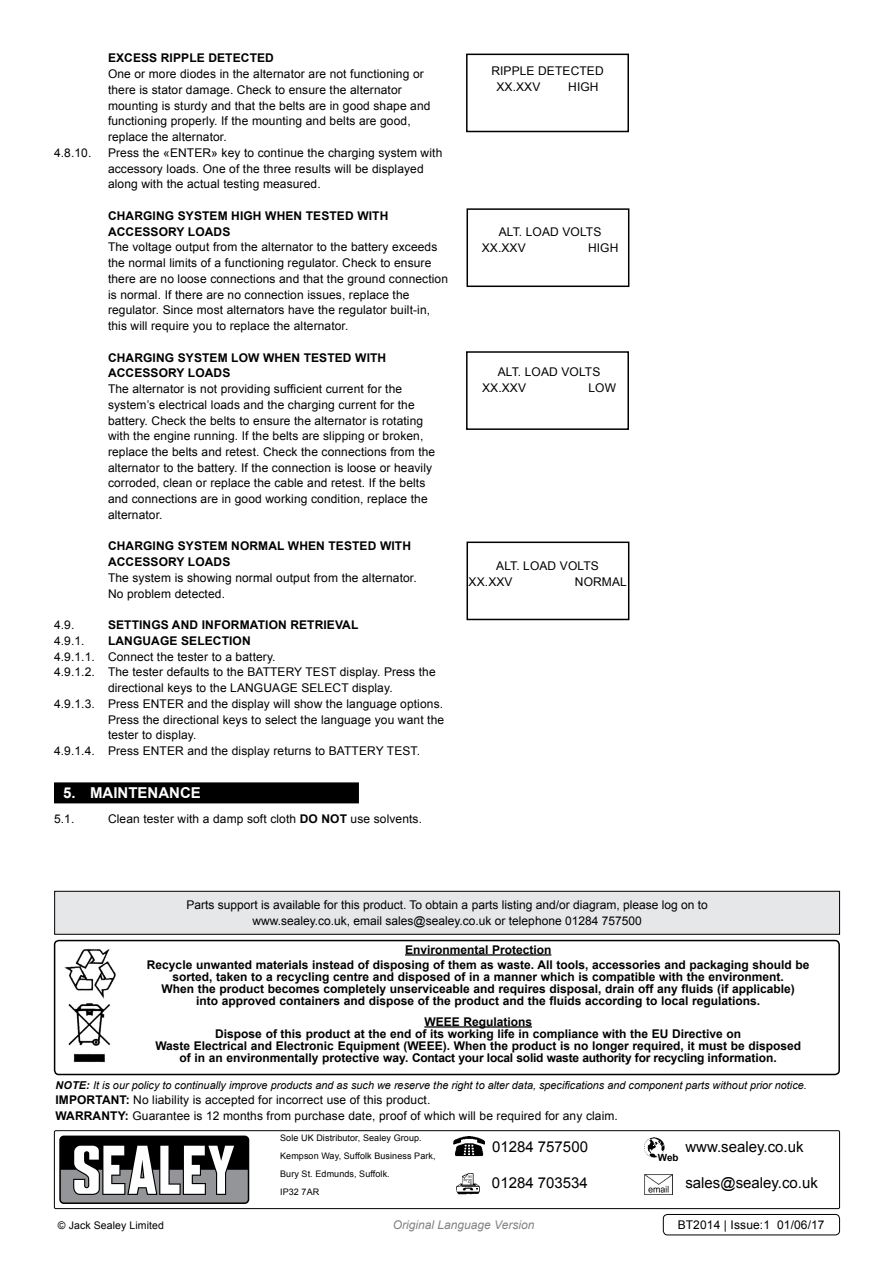
<style>
.page{position:relative;width:893px;height:1263px;background:#fff}
.page>*{position:absolute;margin:0;border:0;box-sizing:border-box;transform-origin:0 0}
.t1{font:15px "Arial";color:#000}
.t2{font:700 15px "Arial";color:#fff}
.t3{font:12px/15.8px "Arial";letter-spacing:.01em;color:#000}
.t4{font:700 12px/12px "Arial";color:#000}
.t5{font:italic 12px "Arial";color:#808285}
.t6{font:italic 10.8px "Arial";color:#000}
.t7{font:10.5px "Arial";letter-spacing:.01em;color:#000}
.t8{font:700 9.9px "Arial";color:#000}
.t9{font:9px/18px "Arial";letter-spacing:.01em;color:#000}
.s1{font-weight:700}
</style>
<div class="page">
<div style="left:54px;top:1130px;width:786px;height:79px;border:1px solid #000;border-radius:2px"></div>
<div style="left:59px;top:1135px;width:190px;height:69px;background:#000;border-radius:5px"></div>
<svg style="left:61px;top:1146px;width:187px;height:56px"></svg>
<img style="left:644px;top:1137px;width:21px;height:21px">
<div style="left:658px;top:1154px;width:21px;height:7px;background:#fff"></div>
<img style="left:456px;top:1173px;width:24px;height:21px">
<img style="left:453px;top:1136px;width:31px;height:21px">
<img style="left:645px;top:1175px;width:28px;height:19px">
<div style="left:54px;top:782px;width:305px;height:21px;background:#000"></div>
<div style="left:466px;top:208px;width:163px;height:79px;border:2px solid #000"></div>
<div style="left:466px;top:351px;width:163px;height:79px;border:2px solid #000"></div>
<div style="left:466px;top:541px;width:163px;height:79px;border:2px solid #000"></div>
<div style="left:663px;top:1214px;width:177px;height:21px;border:1px solid #000;border-radius:4px"></div>
<div style="left:54px;top:940px;width:786px;height:135px;border:2px solid #000;border-radius:4px"></div>
<img style="left:64px;top:949px;width:52px;height:50px">
<img style="left:68px;top:1003px;width:43px;height:60px">
<hr style="left:405px;top:954px;width:146px;height:1px;background:#000">
<hr style="left:424px;top:1026px;width:108px;height:1px;background:#000">
<div style="left:466px;top:54px;width:163px;height:78px;border:2px solid #000"></div>
<div style="left:55px;top:891px;width:784px;height:43px;background:#e6e7e8"></div>
<div style="left:54px;top:891px;width:786px;height:44px;border:1px solid #000"></div>
<p class="t4" style="left:108px;top:52px;width:167px">EXCESS RIPPLE DETECTED</p>
<p class="t3" style="left:108px;top:66px;width:324px">One or more diodes in the alternator are not functioning or there is stator damage. Check to ensure the alternator mounting is sturdy and that the belts are in good shape and functioning properly. If the mounting and belts are good, replace the alternator.</p>
<p class="t3" style="left:54px;top:145px;width:39px">4.8.10.</p>
<p class="t3" style="left:108px;top:145px;width:336px">Press the «ENTER» key to continue the charging system with accessory loads. One of the three results will be displayed along with the actual testing measured.</p>
<p class="t4" style="left:108px;top:208px;width:282px;line-height:15.8px">CHARGING SYSTEM HIGH WHEN TESTED WITH<br>ACCESSORY LOADS</p>
<p class="t3" style="left:108px;top:239px;width:342px">The voltage output from the alternator to the battery exceeds the normal limits of a functioning regulator. Check to ensure there are no loose connections and that the ground connection is normal. If there are no connection issues, replace the regulator. Since most alternators have the regulator built-in, this will require you to replace the alternator.</p>
<p class="t4" style="left:108px;top:350px;width:280px;line-height:15.8px">CHARGING SYSTEM LOW WHEN TESTED WITH<br>ACCESSORY LOADS</p>
<p class="t3" style="left:108px;top:381px;width:329px">The alternator is not providing sufficient current for the system’s electrical loads and the charging current for the battery. Check the belts to ensure the alternator is rotating with the engine running. If the belts are slipping or broken, replace the belts and retest. Check the connections from the alternator to the battery. If the connection is loose or heavily corroded, clean or replace the cable and retest. If the belts and connections are in good working condition, replace the alternator.</p>
<p class="t4" style="left:108px;top:539px;width:305px;line-height:15.8px">CHARGING SYSTEM NORMAL WHEN TESTED WITH<br>ACCESSORY LOADS</p>
<p class="t3" style="left:108px;top:570px;width:310px">The system is showing normal output from the alternator.<br>No problem detected.</p>
<p class="t3" style="left:54px;top:617px;width:22px">4.9.</p>
<p class="t4" style="left:108px;top:619px;width:252px">SETTINGS AND INFORMATION RETRIEVAL</p>
<p class="t3" style="left:54px;top:633px;width:32px">4.9.1.</p>
<p class="t4" style="left:108px;top:635px;width:144px">LANGUAGE SELECTION</p>
<p class="t3" style="left:54px;top:649px;width:223px">4.9.1.1. Connect the tester to a battery.</p>
<p class="t3" style="left:54px;top:664px;width:383px">4.9.1.2. The tester defaults to the BATTERY TEST display. Press the</p>
<p class="t3" style="left:108px;top:680px;width:286px">directional keys to the LANGUAGE SELECT display.</p>
<p class="t3" style="left:54px;top:696px;width:391px">4.9.1.3. Press ENTER and the display will show the language options.</p>
<p class="t3" style="left:108px;top:712px;width:338px">Press the directional keys to select the language you want the</p>
<p class="t3" style="left:108px;top:727px;width:90px">tester to display.</p>
<p class="t3" style="left:54px;top:743px;width:368px">4.9.1.4. Press ENTER and the display returns to BATTERY TEST.</p>
<p class="t2" style="left:63px;top:783px;width:38px">5. maintenance</p>
<p class="t3" style="left:54px;top:811px;width:39px">5.1. C</p>
<p class="t3" style="left:117px;top:811px;width:307px">lean tester with a damp soft cloth <span class="s1">DO NOT</span> use solvents.</p>
<p class="t3" style="left:496px;top:63px;width:109px;text-indent:-5px">RIPPLE DETECTED xX.XXV</p>
<p class="t3" style="left:568px;top:79px;width:32px">HIGH</p>
<p class="t3" style="left:482px;top:224px;width:121px;text-indent:17px">ALT. LOAD VOLTS<br>XX.XXV</p>
<p class="t3" style="left:588px;top:240px;width:32px">HIGH</p>
<p class="t3" style="left:482px;top:364px;width:120px;text-indent:16px">ALT. LOAD VOLTS<br>XX.XXV</p>
<p class="t3" style="left:588px;top:380px;width:29px">LOW</p>
<p class="t3" style="left:469px;top:558px;width:132px;text-indent:28px">ALT. LOAD VOLTS<br>XX.XXV</p>
<p class="t3" style="left:575px;top:574px;width:52px">NORMAL</p>
<p class="t3" style="left:186px;top:896px;width:523px;line-height:16.5px;text-align:center">Parts support is available for this product. To obtain a parts listing and/or diagram, please log on to www.sealey.co.uk, email sales@sealey.co.uk or telephone 01284 757500</p>
<p class="t4" style="left:147px;top:942px;width:664px;line-height:15px;text-align:center">Environmental Protection<br>Recycle unwanted materials instead of disposing of them as waste. All tools, accessories and packaging should be</p>
<p class="t4" style="left:161px;top:971px;width:635px;text-align:center">sorted, taken to a recycling centre and disposed of in a manner which is compatible with the environment.<br>When the product becomes completely unserviceable and requires disposal, drain off any fluids (if applicable) into approved containers and dispose of the product and the fluids according to local regulations.</p>
<p class="t4" style="left:155px;top:1016px;width:647px;text-align:center">WEEE Regulations<br>Dispose of this product at the end of its working life in compliance with the EU Directive on<br>Waste Electrical and Electronic Equipment (WEEE). When the product is no longer required, it must be disposed of in an environmentally protective way. Contact your local solid waste authority for recycling information.</p>
<p class="t6" style="left:56px;top:1078px;width:753px"><span class="s1">NOTE:</span> It is our policy to continually improve products and as such we reserve the right to alter data, specifications and component parts without prior notice.</p>
<p class="t3" style="left:56px;top:1092px;width:564px"><span class="s1">IMPORTANT:</span> No liability is accepted for incorrect use of this product.<br><span class="s1">WARRANTY:</span> Guarantee is 12 months from purchase date, proof of which will be required for any claim.</p>
<p class="t9" style="left:280px;top:1129px;width:157px">Sole U K Distributor, Sealey Group. kempson Way, Suffolk Business Park,<br>Bury St. Edmunds, Suffolk.<br>IP32 7AR</p>
<p class="t1" style="left:685px;top:1137px;width:120px">www.sealey.co.uk</p>
<p class="t1" style="left:492px;top:1137px;width:97px">01284 757500</p>
<p class="t1" style="left:492px;top:1173px;width:97px">01284 703534</p>
<p class="t8" style="left:658px;top:1151px;width:22px">Web</p>
<p class="t1" style="left:685px;top:1173px;width:134px">sales@sealey.co.uk</p>
<p class="t7" style="left:58px;top:1218px;width:108px">© Jack Sealey Limited</p>
<p class="t5" style="left:393px;top:1217px;width:143px">Original Language Version</p>
<p class="t3" style="left:678px;top:1217px;width:148px">BT2014 | Issue:1 01/06/17</p>
</div>
